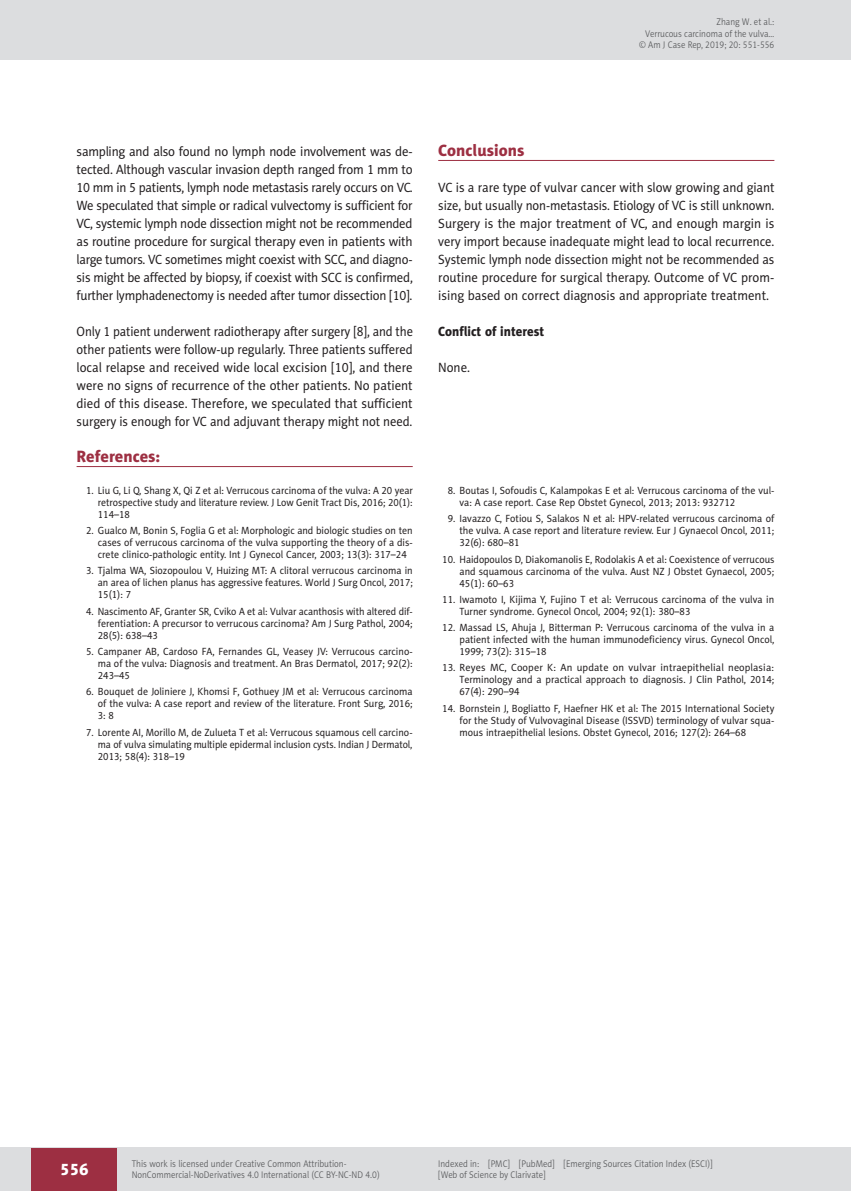
<style>
.page{position:relative;width:851px;height:1191px;background:#fff}
.page>*{position:absolute;margin:0;border:0;box-sizing:border-box;transform-origin:0 0}
.AJCR_Headline_1{font:16.5px "Naomi Sans EFN Heavy";color:#9d2f42}
.AJCR_Referencje_Tytu{font:16.5px "Naomi Sans EFN Heavy";color:#9d2f42}
.t1{font:16.5px "Naomi Sans EFN Heavy";color:#fff}
.AJCR_Body{font:13.5px/18px "Naomi Sans EFN";letter-spacing:-.005em;color:#231f20;text-align:justify;scale:.95 1}
.AJCR_Body-2{font:13.5px/18px "Naomi Sans EFN";letter-spacing:-.005em;color:#231f20;text-align:justify;scale:.92 1}
.AJCR_Headline_2{font:13.5px "Naomi Sans EFN Heavy";color:#231f20;scale:.95 1}
.AJCR_Referencje_punk{font:10.5px/12px "Naomi Sans EFN";color:#231f20;text-align:justify;scale:.95 1}
.AJCR_Referencje_punk-2{font:10.5px/12px "Naomi Sans EFN";color:#231f20;text-align:justify;scale:.94 1}
.AJCR_Referencje_punk-3{font:10.5px/12px "Naomi Sans EFN";color:#231f20;text-align:justify}
.t2{font:9.75px/11.2px "Naomi Sans EFN Light";color:#57585a;scale:.9 1}
</style>
<div class="page">
<hr style="left:438px;top:160px;width:336px;height:1px;background:#9d2f42">
<hr style="left:77px;top:466px;width:335px;height:1px;background:#9d2f42">
<div style="left:0;top:1148px;width:850px;height:43px;background:#dcdddf"></div>
<div style="left:32px;top:1147px;width:85px;height:43px;background:#9d2f42"></div>
<div style="left:0;top:0;width:850px;height:60px;background:#dcdddf"></div>
<p class="t2" style="left:639px;top:16px;width:152px;text-align:right">Zhang W. et al.:<br>Verrucous carcinoma of the vulva… © Am J Case Rep, 2019; 20: 551-556</p>
<p class="AJCR_Body" style="left:77px;top:142px;width:355px">sampling and also found no lymph node involvement was de&shy;tected. Although vascular invasion depth ranged from 1 mm to 10 mm in 5 patients, lymph node metastasis rarely occurs on VC.<br>We speculated that simple or radical vulvectomy is sufficient for VC, systemic lymph node dissection might not be recommended as routine procedure for surgical therapy even in patients with large tumors. VC sometimes might coexist with SCC, and diagno&shy;sis might be affected by biopsy, if coexist with SCC is confirmed, further lymphadenectomy is needed after tumor dissection [10].</p>
<p class="AJCR_Body-2" style="left:77px;top:322px;width:367px">Only 1 patient underwent radiotherapy after surgery [8], and the other patients were follow-up regularly. Three patients suffered local relapse and received wide local excision [10], and there were no signs of recurrence of the other patients. No patient died of this disease. Therefore, we speculated that sufficient surgery is enough for VC and adjuvant therapy might not need.</p>
<p class="AJCR_Referencje_Tytu" style="left:77px;top:446px;width:85px">References:</p>
<p class="AJCR_Referencje_punk" style="left:98px;top:484px;width:333px;text-indent:-12px">1. Liu G, Li Q, Shang X, Qi Z et al: Verrucous carcinoma of the vulva: A 20 year retrospective study and literature review. J Low Genit Tract Dis, 2016; 20(1):<br>114–18</p>
<p class="AJCR_Referencje_punk" style="left:98px;top:525px;width:333px;text-indent:-12px">2. Gualco M, Bonin S, Foglia G et al: Morphologic and biologic studies on ten cases of verrucous carcinoma of the vulva supporting the theory of a dis&shy;crete clinico-pathologic entity. Int J Gynecol Cancer, 2003; 13(3): 317–24</p>
<p class="AJCR_Referencje_punk" style="left:98px;top:565px;width:333px;text-indent:-12px">3. Tjalma WA, Siozopoulou V, Huizing MT: A clitoral verrucous carcinoma in an area of lichen planus has aggressive features. World J Surg Oncol, 2017; 15(1): 7</p>
<p class="AJCR_Referencje_punk-2" style="left:98px;top:605px;width:336px;text-indent:-12px">4. Nascimento AF, Granter SR, Cviko A et al: Vulvar acanthosis with altered dif&shy;ferentiation: A precursor to verrucous carcinoma? Am J Surg Pathol, 2004; 28(5): 638–43</p>
<p class="AJCR_Referencje_punk" style="left:98px;top:645px;width:333px;text-indent:-12px">5. Campaner AB, Cardoso FA, Fernandes GL, Veasey JV: Verrucous carcino&shy;ma of the vulva: Diagnosis and treatment. An Bras Dermatol, 2017; 92(2):<br>243–45</p>
<p class="AJCR_Referencje_punk" style="left:98px;top:686px;width:333px;text-indent:-12px">6. Bouquet de Joliniere J, Khomsi F, Gothuey JM et al: Verrucous carcinoma of the vulva: A case report and review of the literature. Front Surg, 2016; 3: 8</p>
<p class="AJCR_Referencje_punk" style="left:98px;top:726px;width:333px;text-indent:-12px">7. Lorente AI, Morillo M, de Zulueta T et al: Verrucous squamous cell carcino&shy;ma of vulva simulating multiple epidermal inclusion cysts. Indian J Dermatol, 2013; 58(4): 318–19</p>
<p class="AJCR_Headline_1" style="left:438px;top:140px;width:88px">Conclusions</p>
<p class="AJCR_Body" style="left:438px;top:178px;width:355px">VC is a rare type of vulvar cancer with slow growing and giant size, but usually non-metastasis. Etiology of VC is still unknown.<br>Surgery is the major treatment of VC, and enough margin is very import because inadequate might lead to local recurrence.<br>Systemic lymph node dissection might not be recommended as routine procedure for surgical therapy. Outcome of VC prom&shy;ising based on correct diagnosis and appropriate treatment.</p>
<p class="AJCR_Headline_2" style="left:438px;top:323px;width:113px">Conflict of interest</p>
<p class="AJCR_Body" style="left:438px;top:358px;width:35px">None.</p>
<p class="AJCR_Referencje_punk" style="left:459px;top:484px;width:333px;text-indent:-12px">8. Boutas I, Sofoudis C, Kalampokas E et al: Verrucous carcinoma of the vul&shy;va: A case report. Case Rep Obstet Gynecol, 2013; 2013: 932712</p>
<p class="AJCR_Referencje_punk" style="left:459px;top:513px;width:333px;text-indent:-12px">9. Iavazzo C, Fotiou S, Salakos N et al: HPV-related verrucous carcinoma of the vulva. A case report and literature review. Eur J Gynaecol Oncol, 2011; 32(6): 680–81</p>
<p class="AJCR_Referencje_punk-2" style="left:459px;top:553px;width:336px;text-indent:-17px">10. Haidopoulos D, Diakomanolis E, Rodolakis A et al: Coexistence of verrucous and squamous carcinoma of the vulva. Aust NZ J Obstet Gynaecol, 2005; 45(1): 60–63</p>
<p class="AJCR_Referencje_punk" style="left:459px;top:593px;width:333px;text-indent:-17px">11. Iwamoto I, Kijima Y, Fujino T et al: Verrucous carcinoma of the vulva in<br>Turner syndrome. Gynecol Oncol, 2004; 92(1): 380–83</p>
<p class="AJCR_Referencje_punk" style="left:459px;top:621px;width:333px;text-indent:-17px">12. Massad LS, Ahuja J, Bitterman P: Verrucous carcinoma of the vulva in a patient infected with the human immunodeficiency virus. Gynecol Oncol, 1999; 73(2): 315–18</p>
<p class="AJCR_Referencje_punk-3" style="left:459px;top:662px;width:316px;text-indent:-17px">13. Reyes MC, Cooper K: An update on vulvar intraepithelial neoplasia:<br>Terminology and a practical approach to diagnosis. J Clin Pathol, 2014; 67(4): 290–94</p>
<p class="AJCR_Referencje_punk" style="left:459px;top:702px;width:333px;text-indent:-17px">14. Bornstein J, Bogliatto F, Haefner HK et al: The 2015 International Society for the Study of Vulvovaginal Disease (ISSVD) terminology of vulvar squa&shy;mous intraepithelial lesions. Obstet Gynecol, 2016; 127(2): 264–68</p>
<h1 class="t1" style="left:60px;top:1159px;width:30px">556</h1>
<p class="t2" style="left:132px;top:1158px;width:277px">This work is licensed under Creative Common Attribution-<br>NonCommercial-NoDerivatives 4.0 International (CC BY-NC-ND 4.0)</p>
<p class="t2" style="left:438px;top:1158px;width:306px">Indexed in: [PMC] [PubMed] [Emerging Sources Citation Index (ESCI)] [Web of Science by Clarivate]</p>
</div>
